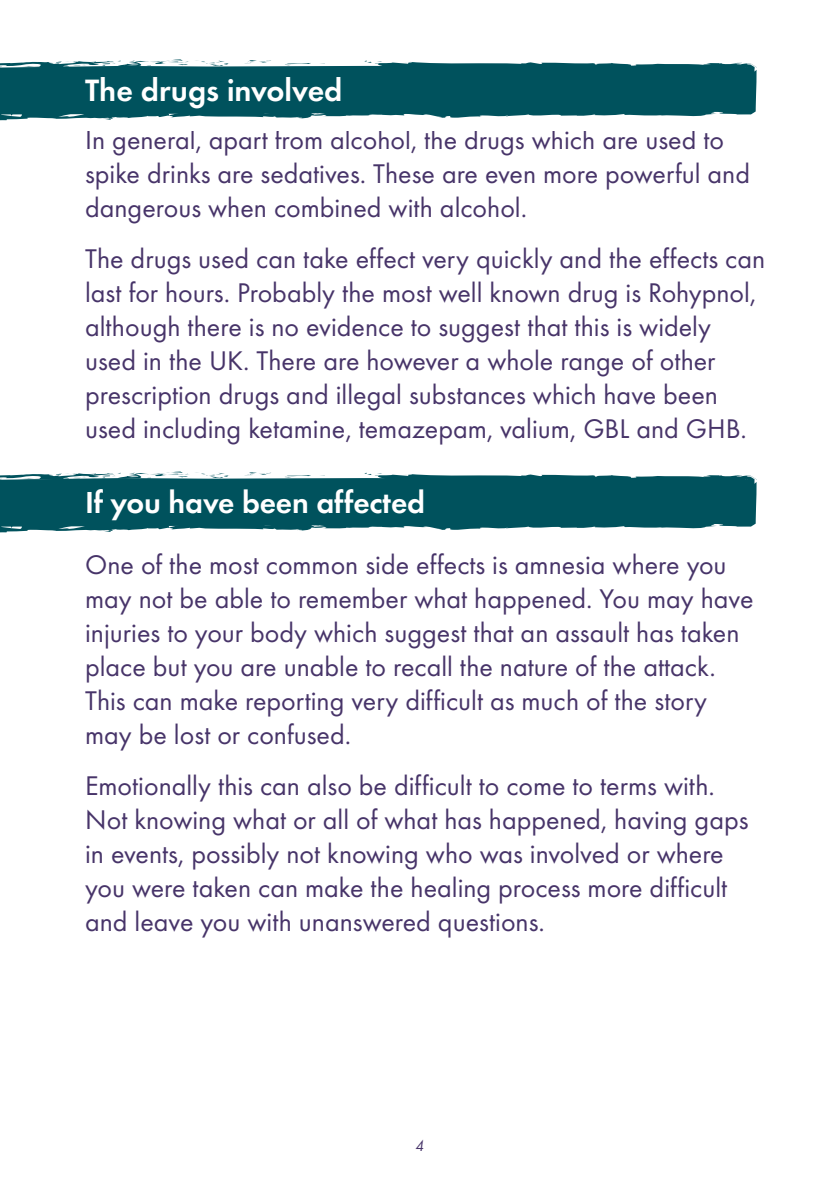
<style>
.page{position:relative;width:840px;height:1191px;background:#fff}
.page>*{position:absolute;margin:0;border:0;box-sizing:border-box;transform-origin:0 0}
.t1{font:600 32px "Futura T";color:#fff}
.t2{font:600 31.6px "Futura T";letter-spacing:-.005em;color:#fff}
.t3{font:28px/34px "Futura T";color:#473469}
.t4{font:italic 16px "Futura T";color:#473469}
</style>
<div class="page">
<svg style="left:0;top:475px;width:757px;height:58px"></svg>
<svg style="left:0;top:471px;width:750px;height:61px;background:#276c75"></svg>
<svg style="left:0;top:63px;width:757px;height:58px"></svg>
<svg style="left:0;top:59px;width:750px;height:61px;background:#266c75"></svg>
<p class="t1" style="left:85px;top:71px;width:259px">The drugs involved</p>
<p class="t3" style="left:85px;top:122px;width:666px">In general, apart from alcohol, the drugs which are used to spike drinks are sedatives. These are even more powerful and dangerous when combined with alcohol.</p>
<p class="t3" style="left:85px;top:241px;width:681px">The drugs used can take effect very quickly and the effects can last for hours. Probably the most well known drug is Rohypnol, although there is no evidence to suggest that this is widely used in the UK. There are however a whole range of other prescription drugs and illegal substances which have been used including ketamine, temazepam, valium, GBL and GHB.</p>
<p class="t2" style="left:85px;top:483px;width:341px">If you have been affected</p>
<p class="t3" style="left:85px;top:547px;width:669px">One of the most common side effects is amnesia where you may not be able to remember what happened. You may have injuries to your body which suggest that an assault has taken place but you are unable to recall the nature of the attack.<br>This can make reporting very difficult as much of the story may be lost or confused.</p>
<p class="t3" style="left:85px;top:768px;width:664px">Emotionally this can also be difficult to come to terms with.<br>Not knowing what or all of what has happened, having gaps in events, possibly not knowing who was involved or where you were taken can make the healing process more difficult and leave you with unanswered questions.</p>
<p class="t4" style="left:415px;top:1135px;width:11px">4</p>
</div>
